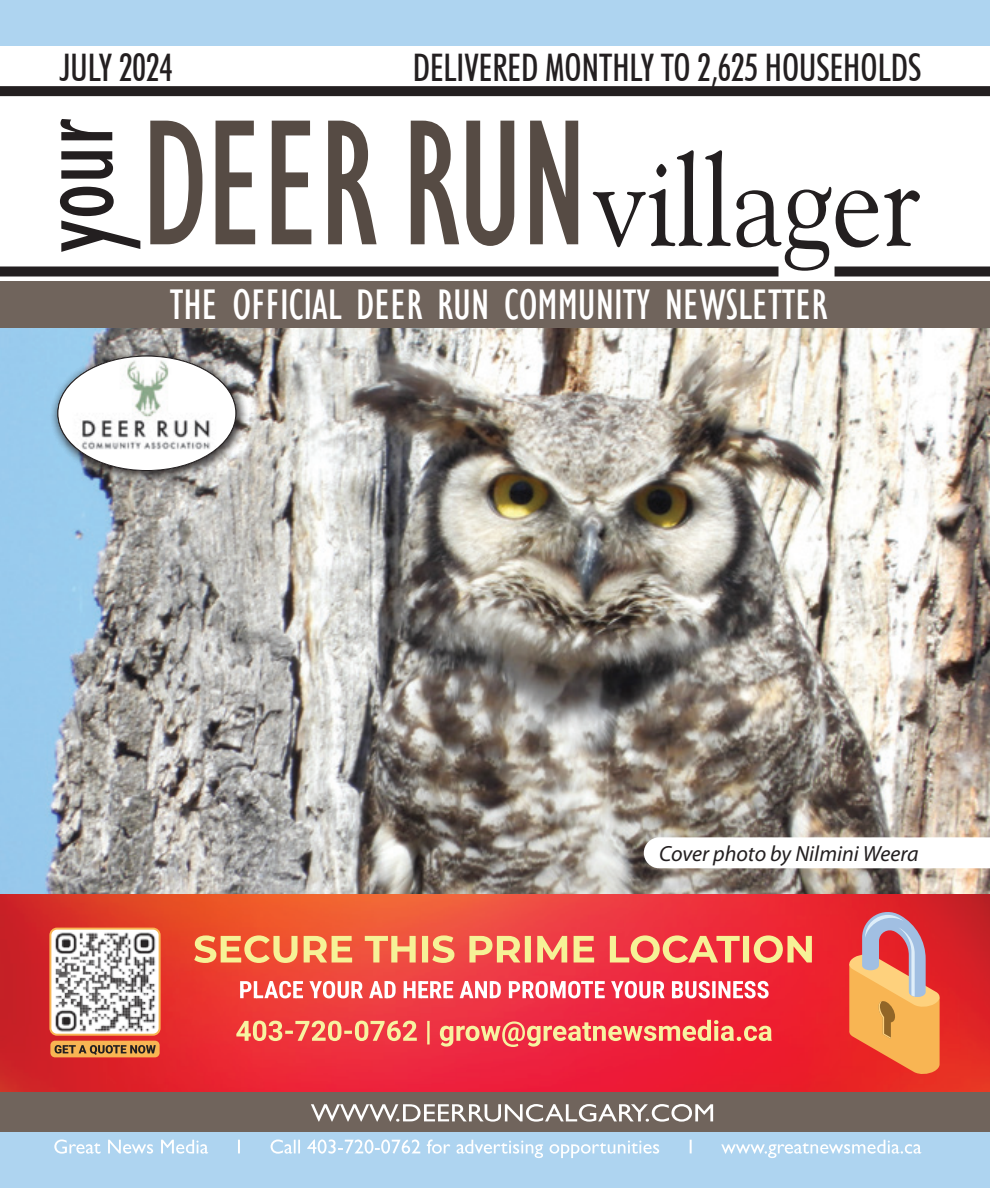
<style>
.page{position:relative;width:990px;height:1188px;background:#fff}
.page>*{position:absolute;margin:0;border:0;box-sizing:border-box;transform-origin:0 0}
.t1{font:condensed 185.2px "Gill Sans";letter-spacing:-.015em;color:#564b44;scale:.87 1}
.t2{font:128.6px "Goudy Old Style BT";letter-spacing:-.01em;color:#231f20;scale:.9 1}
.t3{font:condensed 115px "Gill Sans";color:#231f20;scale:.92 1}
.t4{font:condensed 44px "Gill Sans";color:#fff}
.t5{font:500 condensed 38px "Futura BT";color:#231f20;scale:.92 1}
.Subhead{font:italic 22px "Myriad Pro";color:#231f20}
</style>
<div class="page">
<img style="left:0;top:328px;width:990px;height:764px">
<div style="left:0;top:1130px;width:990px;height:58px;background:#aed4f0"></div>
<div style="left:0;top:0;width:990px;height:46px;background:#aed4f0"></div>
<div style="left:0;top:1092px;width:990px;height:40px;background:#70645c"></div>
<svg style="left:311px;top:1104px;width:402px;height:18px"></svg>
<div style="left:0;top:86px;width:990px;height:10px;background:#231f20"></div>
<div style="left:0;top:266px;width:778px;height:10px;background:#231f20"></div>
<div style="left:835px;top:266px;width:155px;height:10px;background:#231f20"></div>
<div style="left:0;top:282px;width:990px;height:46px;background:#70645c"></div>
<svg style="left:54px;top:1139px;width:867px;height:19px"></svg>
<svg style="left:644px;top:837px;width:346px;height:31px"></svg>
<div style="left:49px;top:347px;width:200px;height:137px;background:#231f20;opacity:.75"></div>
<svg style="left:58px;top:356px;width:178px;height:115px"></svg>
<svg style="left:848px;top:906px;width:93px;height:169px;background:#e2835d"></svg>
<div style="left:50px;top:929px;width:110px;height:106px;background:#fff;border-radius:7px"></div>
<div style="left:49px;top:928px;width:112px;height:108px;border:2px solid #f8b553;border-radius:7px"></div>
<img style="left:54px;top:930px;width:102px;height:102px">
<div style="left:50px;top:1041px;width:110px;height:16px;background:#f8b553;border-radius:5px"></div>
<svg style="left:55px;top:1045px;width:101px;height:10px"></svg>
<svg style="left:194px;top:935px;width:618px;height:28px;background:#f18c63"></svg>
<svg style="left:236px;top:1020px;width:536px;height:27px;background:#f0675b"></svg>
<svg style="left:240px;top:981px;width:529px;height:17px"></svg>
<p class="t5" style="left:60px;top:44px;width:124px">JULY 2024</p>
<p class="t5" style="left:413px;top:44px;width:555px">DELIVERED MONTHLY TO 2,625 HOUSEHOLDS</p>
<p class="t3" style="left:7px;top:253px;width:147px;rotate:-90deg">your</p>
<p class="t1" style="left:141px;top:74px;width:515px">DEER RUN</p>
<p class="t2" style="left:591px;top:122px;width:368px">villager</p>
<p class="t4" style="left:170px;top:279px;width:659px">THE OFFICIAL DEER RUN COMMUNITY NEWSLETTER</p>
<p class="Subhead" style="left:659px;top:840px;width:261px">Cover photo by Nilmini Weera</p>
</div>
